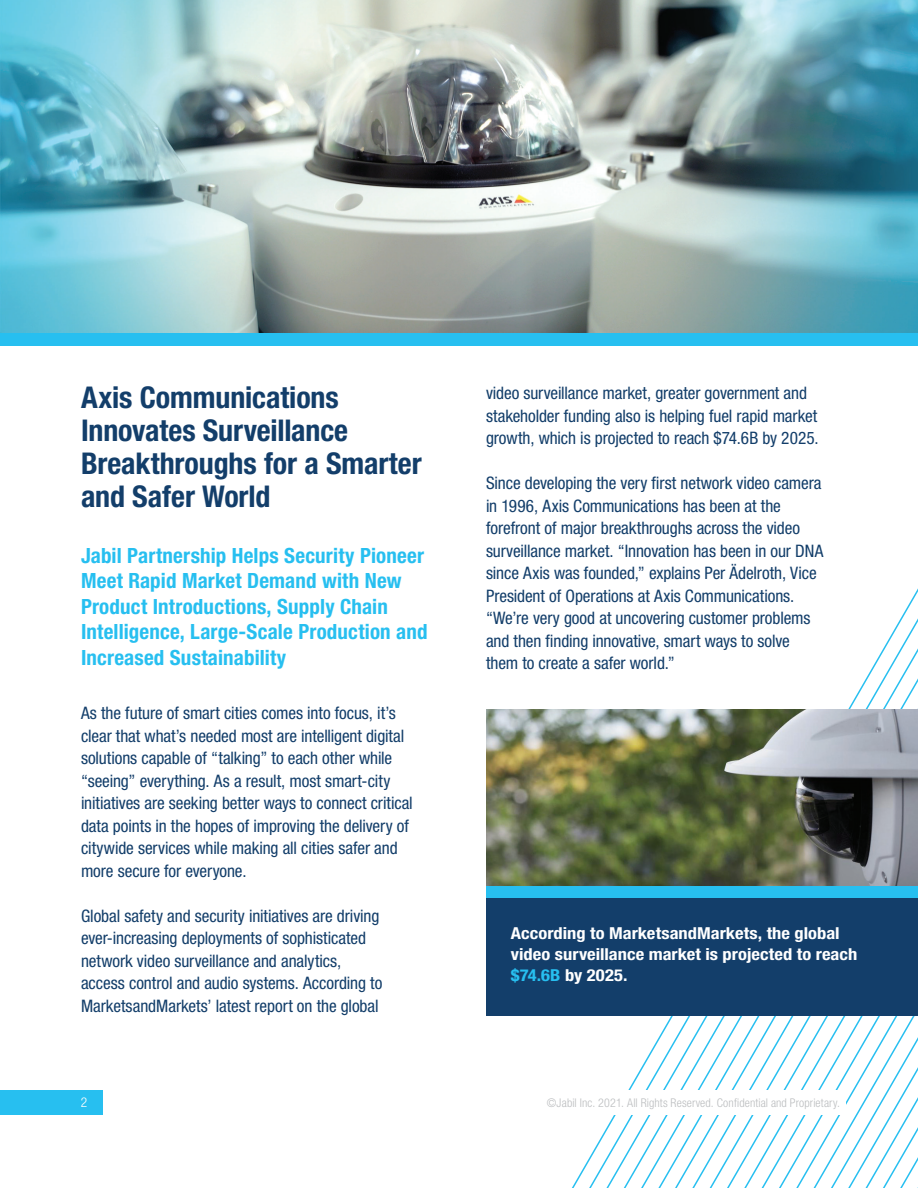
<style>
.page{position:relative;width:918px;height:1188px;background:#fff}
.page>*{position:absolute;margin:0;border:0;box-sizing:border-box;transform-origin:0 0}
.t1{font:700 condensed 30px/33px "Helvetica Neue LT Std";letter-spacing:-.005em;color:#133e6a}
.t2{font:700 condensed 21px/25.5px "Helvetica Neue LT Std";letter-spacing:.01em;color:#27bff0}
.t3{font:condensed 17.25px/22.5px "Helvetica Neue LT Std";letter-spacing:-.005em;color:#133e6a}
.t4{font:700 condensed 16.5px/21px "Helvetica Neue LT Std";color:#fff;scale:1.12 1}
.t5{font:300 condensed 13.5px "Helvetica Neue LT Std";color:#fff}
.t6{font:300 condensed 12px "Helvetica Neue LT Std";letter-spacing:.01em;color:#bbbdbf}
.s1{color:#27bff0}
</style>
<div class="page">
<svg style="left:502px;top:588px;width:416px;height:600px"></svg>
<div style="left:103px;top:1090px;width:743px;height:24px;background:#fff"></div>
<div style="left:0;top:1090px;width:103px;height:24px;background:#27bff0"></div>
<div style="left:0;top:333px;width:918px;height:13px;background:#27bff0"></div>
<div style="left:486px;top:885px;width:432px;height:14px;background:#27bff0"></div>
<div style="left:486px;top:899px;width:432px;height:117px;background:#133e6a"></div>
<img style="left:486px;top:710px;width:432px;height:175px">
<img style="left:0;top:0;width:918px;height:333px">
<h1 class="t1" style="left:81px;top:381px;width:342px">Axis Communications<br>Innovates Surveillance<br>Breakthroughs for a Smarter and Safer World</h1>
<p class="t2" style="left:81px;top:542px;width:348px">Jabil Partnership Helps Security Pioneer Meet Rapid Market Demand with New Product Introductions, Supply Chain Intelligence, Large-Scale Production and Increased Sustainability</p>
<p class="t3" style="left:81px;top:702px;width:333px">As the future of smart cities comes into focus, it’s clear that what’s needed most are intelligent digital solutions capable of “talking” to each other while “seeing” everything. As a result, most smart-city initiatives are seeking better ways to connect critical data points in the hopes of improving the delivery of citywide services while making all cities safer and more secure for everyone.</p>
<p class="t3" style="left:81px;top:904px;width:303px">Global safety and security initiatives are driving ever-increasing deployments of sophisticated network video surveillance and analytics, access control and audio systems. According to MarketsandMarkets’ latest report on the global</p>
<p class="t3" style="left:486px;top:382px;width:334px">video surveillance market, greater government and stakeholder funding also is helping fuel rapid market growth, which is projected to reach $74.6B by 2025.</p>
<p class="t3" style="left:486px;top:472px;width:339px">Since developing the very first network video camera in 1996, Axis Communications has been at the forefront of major breakthroughs across the video surveillance market. “Innovation has been in our DNA since Axis was founded,” explains Per Ädelroth, Vice President of Operations at Axis Communications. “We’re very good at uncovering customer problems and then finding innovative, smart ways to solve them to create a safer world.”</p>
<p class="t4" style="left:511px;top:923px;width:311px">According to MarketsandMarkets, the global video surveillance market is projected to reach <span class="s1">$74.6B</span> by 2025.</p>
<p class="t5" style="left:81px;top:1095px;width:8px">2</p>
<p class="t6" style="left:547px;top:1096px;width:295px">©Jabil Inc. 2021. All Rights Reserved. Confidential and Proprietary.</p>
</div>
